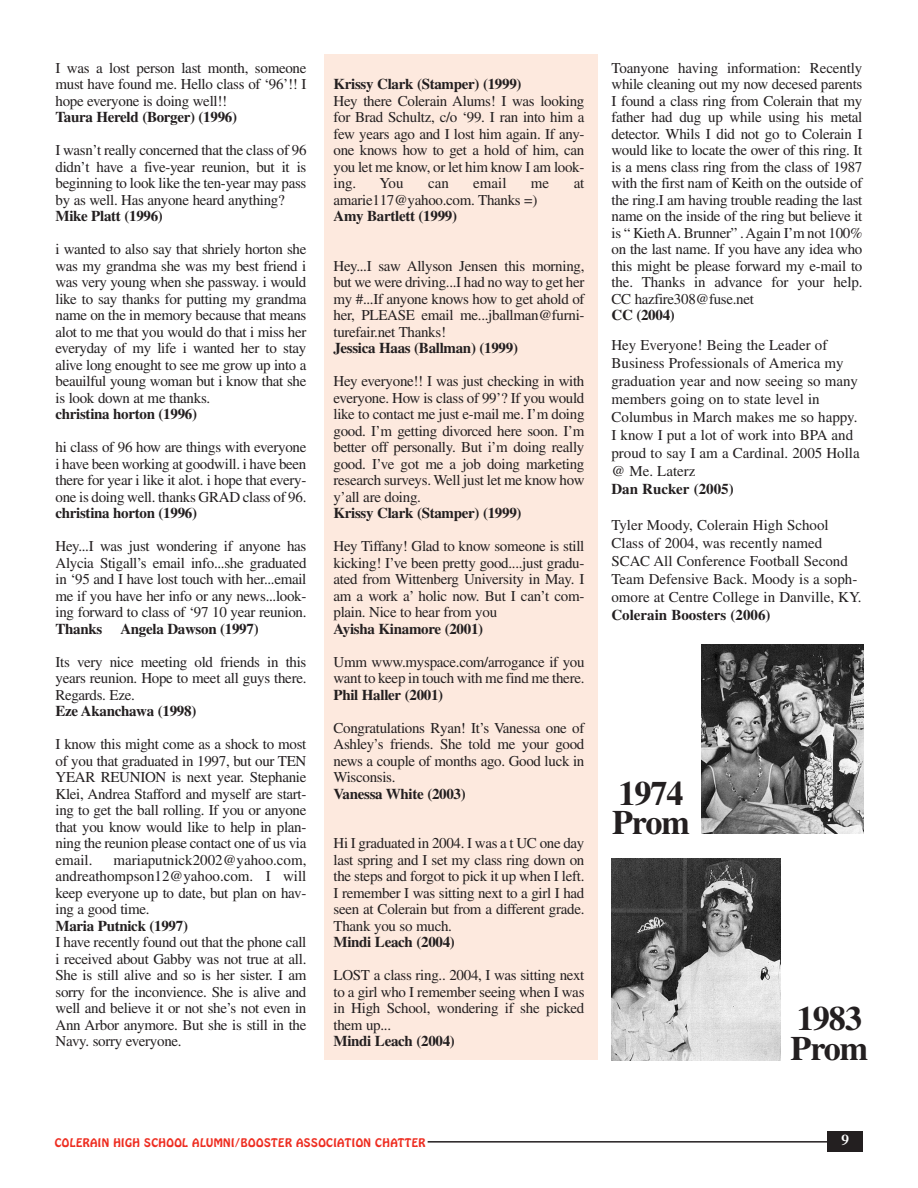
<style>
.page{position:relative;width:918px;height:1188px;background:#fff}
.page>*{position:absolute;margin:0;border:0;box-sizing:border-box;transform-origin:0 0}
.t1{font:700 34.2px/29.7px "Times";letter-spacing:-.03em;color:#231f20}
.t2{font:15px/16.5px "Times";letter-spacing:-.02em;color:#231f20;text-align:justify}
.t3{font:15px/18px "Times";color:#231f20}
.t4{font:700 15px "Times";letter-spacing:-.02em;color:#231f20}
.t5{font:700 15px "Times";color:#231f20}
.t6{font:600 15px "Times";color:#fff}
.t7{font:10.5px "Hobo";letter-spacing:.04em;color:#ee2e22}
</style>
<div class="page">
<div style="left:324px;top:54px;width:274px;height:1006px;background:#fde9de"></div>
<div style="left:827px;top:1131px;width:36px;height:20px;background:#231f20"></div>
<hr style="left:428px;top:1141px;width:401px;height:2px;background:#231f20">
<img style="left:702px;top:644px;width:162px;height:189px">
<img style="left:611px;top:859px;width:169px;height:201px">
<p class="t2" style="left:56px;top:61px;width:252px">I was a lost person last month, someone must have found me. Hello class of ‘96’!! I hope everyone is doing well!!</p>
<p class="t4" style="left:56px;top:112px;width:183px">Taura Hereld (Borger) (1996)</p>
<p class="t2" style="left:56px;top:143px;width:253px">I wasn’t really concerned that the class of 96 didn’t have a five-year reunion, but it is beginning to look like the ten-year may pass by as well. Has anyone heard anything?</p>
<p class="t4" style="left:56px;top:211px;width:109px">Mike Platt (1996)</p>
<p class="t2" style="left:56px;top:242px;width:252px">i wanted to also say that shriely horton she was my grandma she was my best friend i was very young when she passway. i would like to say thanks for putting my grandma name on the in memory because that means alot to me that you would do that i miss her everyday of my life i wanted her to stay alive long enought to see me grow up into a beauilful young woman but i know that she is look down at me thanks.</p>
<p class="t4" style="left:56px;top:409px;width:143px">christina horton (1996)</p>
<p class="t2" style="left:56px;top:440px;width:253px">hi class of 96 how are things with everyone i have been working at goodwill. i have been there for year i like it alot. i hope that every&shy;one is doing well. thanks GRAD class of 96.</p>
<p class="t4" style="left:56px;top:508px;width:143px">christina horton (1996)</p>
<p class="t2" style="left:56px;top:539px;width:253px">Hey...I was just wondering if anyone has Alycia Stigall’s email info...she graduated in ‘95 and I have lost touch with her...email me if you have her info or any news...look&shy;ing forward to class of ‘97 10 year reunion.</p>
<p class="t4" style="left:56px;top:623px;width:205px">Thanks Angela Dawson (1997)</p>
<p class="t2" style="left:56px;top:655px;width:252px">Its very nice meeting old friends in this years reunion. Hope to meet all guys there.<br>Regards. Eze.</p>
<p class="t4" style="left:56px;top:706px;width:142px">Eze Akanchawa (1998)</p>
<p class="t2" style="left:56px;top:737px;width:253px">I know this might come as a shock to most of you that graduated in 1997, but our TEN YEAR REUNION is next year. Stephanie Klei, Andrea Stafford and myself are start&shy;ing to get the ball rolling. If you or anyone that you know would like to help in plan&shy;ning the reunion please contact one of us via email.</p>
<p class="t2" style="left:56px;top:853px;width:252px;text-indent:58px">mariaputnick2002@yahoo.com, andreathompson12@yahoo.com. I will keep everyone up to date, but plan on hav&shy;ing a good time.</p>
<p class="t4" style="left:56px;top:920px;width:134px">Maria Putnick (1997)</p>
<p class="t2" style="left:56px;top:935px;width:253px">I have recently found out that the phone call i received about Gabby was not true at all.<br>She is still alive and so is her sister. I am sorry for the inconvience. She is alive and well and believe it or not she’s not even in Ann Arbor anymore. But she is still in the Navy. sorry everyone.</p>
<p class="t4" style="left:333px;top:79px;width:190px">Krissy Clark (Stamper) (1999)</p>
<p class="t2" style="left:333px;top:94px;width:253px">Hey there Colerain Alums! I was looking for Brad Schultz, c/o ‘99. I ran into him a few years ago and I lost him again. If any&shy;one knows how to get a hold of him, can you let me know, or let him know I am look&shy;ing.</p>
<p class="t2" style="left:379px;top:176px;width:26px">You</p>
<p class="t2" style="left:428px;top:176px;width:22px">can</p>
<p class="t2" style="left:473px;top:176px;width:35px">email</p>
<p class="t2" style="left:531px;top:176px;width:20px">me</p>
<p class="t2" style="left:574px;top:176px;width:12px">at</p>
<p class="t2" style="left:333px;top:193px;width:205px">amarie117@yahoo.com. Thanks =)</p>
<p class="t4" style="left:333px;top:211px;width:125px">Amy Bartlett (1999)</p>
<p class="t2" style="left:333px;top:259px;width:253px">Hey...I saw Allyson Jensen this morning, but we were driving...I had no way to get her my #...If anyone knows how to get ahold of her, PLEASE email me...jballman@furni&shy;turefair.net Thanks!</p>
<p class="t4" style="left:333px;top:343px;width:186px">Jessica Haas (Ballman) (1999)</p>
<p class="t2" style="left:333px;top:374px;width:253px">Hey everyone!! I was just checking in with everyone. How is class of 99’? If you would like to contact me just e-mail me. I’m doing good. I’m getting divorced here soon. I’m better off personally. But i’m doing really good. I’ve got me a job doing marketing research surveys. Well just let me know how y’all are doing.</p>
<p class="t4" style="left:333px;top:508px;width:190px">Krissy Clark (Stamper) (1999)</p>
<p class="t2" style="left:333px;top:539px;width:252px">Hey Tiffany! Glad to know someone is still kicking! I’ve been pretty good....just gradu&shy;ated from Wittenberg University in May. I am a work a’ holic now. But I can’t com&shy;plain. Nice to hear from you</p>
<p class="t4" style="left:333px;top:623px;width:151px">Ayisha Kinamore (2001)</p>
<p class="t2" style="left:333px;top:655px;width:253px">Umm www.myspace.com/arrogance if you want to keep in touch with me find me there.</p>
<p class="t4" style="left:333px;top:689px;width:111px">Phil Haller (2001)</p>
<p class="t2" style="left:333px;top:721px;width:252px">Congratulations Ryan! It’s Vanessa one of Ashley’s friends. She told me your good news a couple of months ago. Good luck in Wisconsis.</p>
<p class="t4" style="left:333px;top:788px;width:134px">Vanessa White (2003)</p>
<p class="t2" style="left:333px;top:836px;width:252px">Hi I graduated in 2004. I was a t UC one day last spring and I set my class ring down on the steps and forgot to pick it up when I left.<br>I remember I was sitting next to a girl I had seen at Colerain but from a different grade.<br>Thank you so much.</p>
<p class="t4" style="left:333px;top:937px;width:123px">Mindi Leach (2004)</p>
<p class="t2" style="left:333px;top:968px;width:253px">LOST a class ring.. 2004, I was sitting next to a girl who I remember seeing when I was in High School, wondering if she picked them up...</p>
<p class="t4" style="left:333px;top:1036px;width:123px">Mindi Leach (2004)</p>
<p class="t2" style="left:611px;top:61px;width:253px">Toanyone having information: Recently while cleaning out my now decesed parents I found a class ring from Colerain that my father had dug up while using his metal detector. Whils I did not go to Colerain I would like to locate the ower of this ring. It is a mens class ring from the class of 1987 with the first nam of Keith on the outside of the ring.I am having trouble reading the last name on the inside of the ring but believe it is “ Kieth A. Brunner” . Again I’m not 100% on the last name. If you have any idea who this might be please forward my e-mail to the. Thanks in advance for your help.<br>CC hazfire308@fuse.net</p>
<p class="t4" style="left:611px;top:310px;width:65px">CC (2004)</p>
<p class="t3" style="left:611px;top:338px;width:250px">Hey Everyone! Being the Leader of<br>Business Professionals of America my graduation year and now seeing so many members going on to state level in<br>Columbus in March makes me so happy.<br>I know I put a lot of work into BPA and proud to say I am a Cardinal. 2005 Holla @ Me. Laterz</p>
<p class="t5" style="left:611px;top:484px;width:124px">Dan Rucker (2005)</p>
<p class="t3" style="left:611px;top:518px;width:252px">Tyler Moody, Colerain High School Class of 2004, was recently named SCAC All Conference Football Second Team Defensive Back. Moody is a soph&shy;omore at Centre College in Danville, KY.</p>
<p class="t5" style="left:611px;top:610px;width:161px">Colerain Boosters (2006)</p>
<h1 class="t1" style="left:612px;top:781px;width:79px">1974<br>Prom</h1>
<h1 class="t1" style="left:791px;top:1007px;width:79px">1983<br>Prom</h1>
<p class="t7" style="left:55px;top:1137px;width:372px">COLERAIN HIGH SCHOOL ALUMNI/BOOSTER ASSOCIATION CHATTER</p>
<p class="t6" style="left:842px;top:1134px;width:9px">9</p>
</div>
